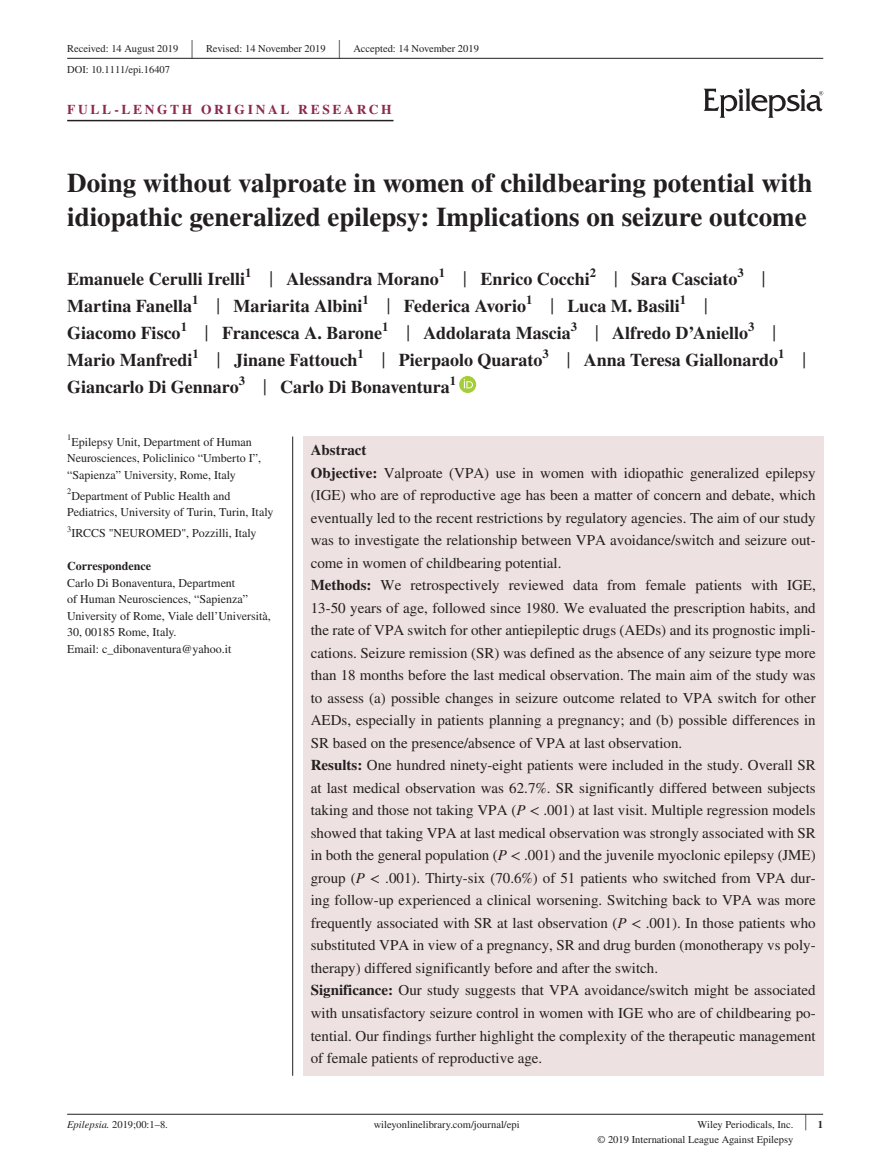
<style>
.page{position:relative;width:893px;height:1174px;background:#fff}
.page>*{position:absolute;margin:0;border:0;box-sizing:border-box;transform-origin:0 0}
.t1{font:700 27px/34.5px "STIX";color:#231f20}
.t2{font:26.55px "STIX";color:#231f20;scale:.4 1}
.t3{font:700 18px/27px "STIX";color:#231f20}
.t4{font:15px/22.5px "STIX";color:#231f20}
.t5{font:700 13.5px "STIX";letter-spacing:.2em;color:#8c284e}
.t6{font:12px/16.5px "STIX";color:#231f20}
.t7{font:700 12px "STIX";color:#231f20}
.t8{font:10.5px/15px "STIX";color:#231f20}
.t9{font:8.4px "STIX";color:#231f20}
.s1{font-weight:400;font-size:23.4px}
.s2{font-weight:700}
.s3{font-style:italic}
.s4{font-size:23.1px}
</style>
<div class="page">
<hr style="left:67px;top:1113px;width:756px;height:1px;background:#231f20">
<svg style="left:704px;top:88px;width:119px;height:30px"></svg>
<hr style="left:67px;top:58px;width:756px;height:1px;background:#231f20">
<hr style="left:67px;top:120px;width:326px;height:1px;background:#231f20">
<svg style="left:459px;top:376px;width:17px;height:17px"></svg>
<svg style="left:464px;top:379px;width:9px;height:9px"></svg>
<div style="left:303px;top:436px;width:520px;height:639px;background:#eee1e1"></div>
<hr style="left:292px;top:436px;width:1px;height:639px;background:#231f20">
<p class="t8" style="left:67px;top:41px;width:113px">Received: 14 August 2019</p>
<h2 class="t2" style="left:191px;top:31px;width:7px">|</h2>
<p class="t8" style="left:206px;top:41px;width:121px">Revised: 14 November 2019</p>
<h2 class="t2" style="left:338px;top:31px;width:7px">|</h2>
<p class="t8" style="left:353px;top:41px;width:127px">Accepted: 14 November 2019</p>
<p class="t8" style="left:67px;top:63px;width:104px">DOI: 10.1111/epi.16407</p>
<p class="t5" style="left:67px;top:101px;width:326px">FULL-LENGTH ORIGINAL RESEARCH</p>
<h1 class="t1" style="left:67px;top:165px;width:747px">Doing without valproate in women of childbearing potential with idiopathic generalized epilepsy: Implications on seizure outcome</h1>
<p class="t3" style="left:67px;top:265px;width:740px">Emanuele Cerulli Irelli<sup>1</sup> <span class="s1">|</span> Alessandra Morano<sup>1</sup> <span class="s1">|</span> Enrico Cocchi<sup>2</sup> <span class="s1">|</span> Sara Casciato<sup>3</sup> <span class="s1">| </span>Martina Fanella<sup>1</sup> <span class="s1">|</span> Mariarita Albini<sup>1</sup> <span class="s1">|</span> Federica Avorio<sup>1</sup> <span class="s1">|</span> Luca M. Basili<sup>1</sup> <span class="s1">|<br></span>Giacomo Fisco<sup>1</sup> <span class="s1">|</span> Francesca A. Barone<sup>1</sup> <span class="s1">|</span> Addolarata Mascia<sup>3</sup> <span class="s1">|</span> Alfredo D’Aniello<sup>3</sup> <span class="s1">| </span>Mario Manfredi<sup>1</sup> <span class="s1">|</span> Jinane Fattouch<sup>1</sup> <span class="s1">|</span> Pierpaolo Quarato<sup>3</sup> <span class="s1">|</span> Anna Teresa Giallonardo<sup>1</sup> <span class="s1">| </span>Giancarlo Di Gennaro<sup>3</sup> <span class="s1">|</span> Carlo Di Bonaventura<sup>1</sup></p>
<p class="t9" style="left:67px;top:431px;width:6px">1</p>
<p class="t6" style="left:67px;top:434px;width:195px;text-indent:4px">Epilepsy Unit, Department of Human<br>Neurosciences, Policlinico “Umberto I”, “Sapienza” University, Rome, Italy</p>
<p class="t9" style="left:67px;top:485px;width:6px">2</p>
<p class="t6" style="left:67px;top:488px;width:208px;text-indent:4px">Department of Public Health and<br>Pediatrics, University of Turin, Turin, Italy</p>
<p class="t9" style="left:67px;top:523px;width:6px">3</p>
<p class="t6" style="left:71px;top:525px;width:187px">IRCCS "NEUROMED", Pozzilli, Italy</p>
<p class="t7" style="left:67px;top:559px;width:85px">Correspondence</p>
<p class="t6" style="left:67px;top:575px;width:205px">Carlo Di Bonaventura, Department<br>of Human Neurosciences, “Sapienza” University of Rome, Viale dell’Università, 30, 00185 Rome, Italy.<br>Email: c_dibonaventura@yahoo.it</p>
<p class="t4" style="left:311px;top:440px;width:507px"><span class="s2">Abstract<br>Objective:</span> Valproate (VPA) use in women with idiopathic generalized epilepsy (IGE) who are of reproductive age has been a matter of concern and debate, which eventually led to the recent restrictions by regulatory agencies. The aim of our study was to investigate the relationship between VPA avoidance/switch and seizure out&shy;come in women of childbearing potential.<br><span class="s2">Methods:</span> We retrospectively reviewed data from female patients with IGE, 13-50 years of age, followed since 1980. We evaluated the prescription habits, and the rate of VPA switch for other antiepileptic drugs (AEDs) and its prognostic impli&shy;cations. Seizure remission (SR) was defined as the absence of any seizure type more than 18 months before the last medical observation. The main aim of the study was to assess (a) possible changes in seizure outcome related to VPA switch for other AEDs, especially in patients planning a pregnancy; and (b) possible differences in SR based on the presence/absence of VPA at last observation.<br><span class="s2">Results:</span> One hundred ninety-eight patients were included in the study. Overall SR at last medical observation was 62.7%. SR significantly differed between subjects taking and those not taking VPA (<span class="s3">P</span> &lt; .001) at last visit. Multiple regression models showed that taking VPA at last medical observation was strongly associated with SR in both the general population (<span class="s3">P</span> &lt; .001) and the juvenile myoclonic epilepsy (JME) group (<span class="s3">P</span> &lt; .001). Thirty-six (70.6%) of 51 patients who switched from VPA dur&shy;ing follow-up experienced a clinical worsening. Switching back to VPA was more frequently associated with SR at last observation (<span class="s3">P</span> &lt; .001). In those patients who substituted VPA in view of a pregnancy, SR and drug burden (monotherapy vs poly&shy;therapy) differed significantly before and after the switch.<br><span class="s2">Significance:</span> Our study suggests that VPA avoidance/switch might be associated with unsatisfactory seizure control in women with IGE who are of childbearing po&shy;tential. Our findings further highlight the complexity of the therapeutic management of female patients of reproductive age.</p>
<p class="t8" style="left:67px;top:1117px;width:102px"><span class="s3">Epilepsia.</span> 2019;00:1–8.</p>
<p class="t8" style="left:374px;top:1117px;width:147px">wileyonlinelibrary.com/journal/epi</p>
<p class="t8" style="left:597px;top:1117px;width:227px;text-indent:100px">Wiley Periodicals, Inc. <span class="s4">|</span> <span class="s2">1 </span>© 2019 International League Against Epilepsy</p>
</div>
